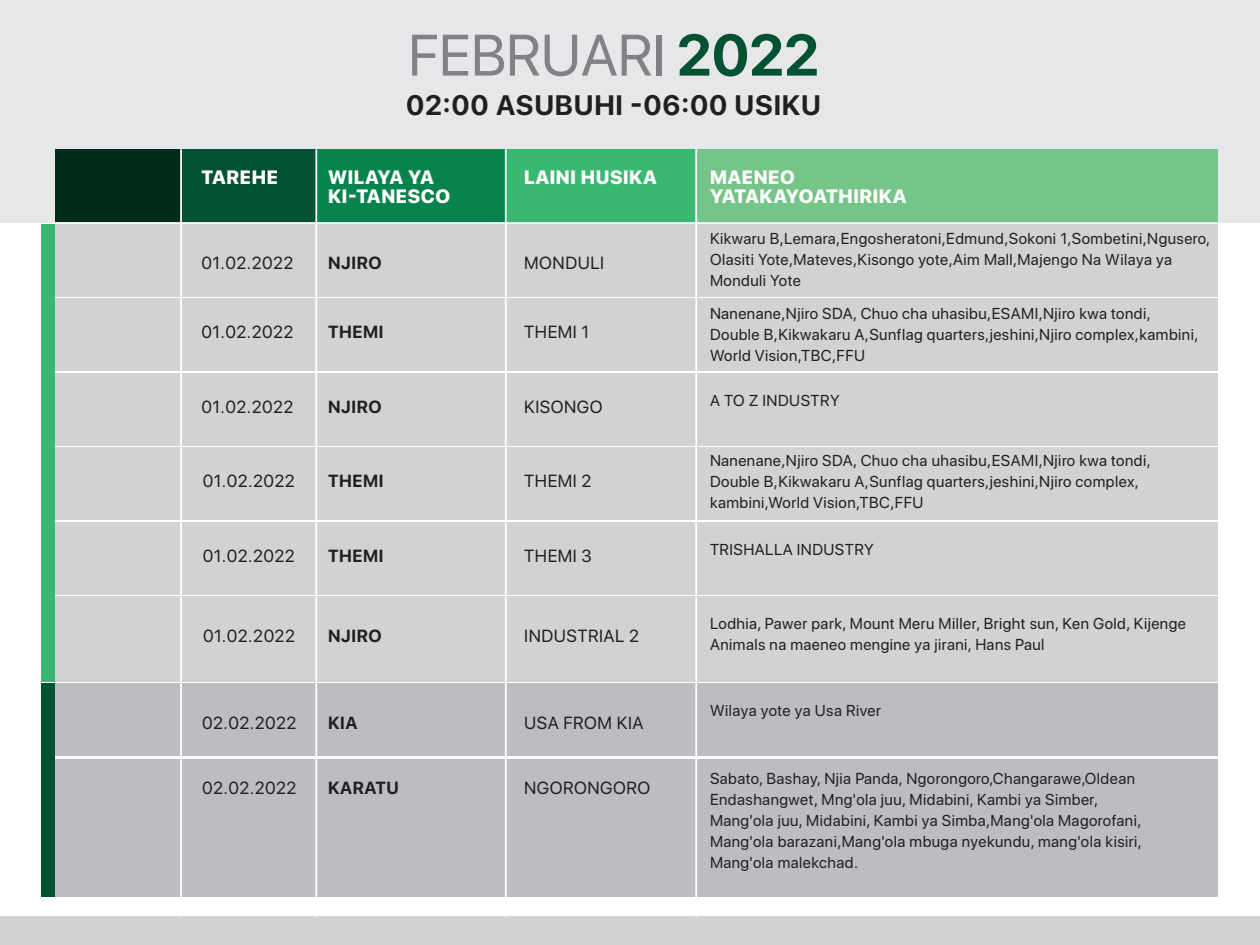
<style>
.page{position:relative;width:1260px;height:945px;background:#fff}
.page>*{position:absolute;margin:0;border:0;box-sizing:border-box;transform-origin:0 0}
.t1{font:58.1px "SF Pro Display";color:#808285}
.t2{font:700 28px "SF Pro Display";letter-spacing:.03em;color:#231f20}
.t3{font:800 19.25px/19.2px "SF Pro Display";letter-spacing:.03em;color:#fff}
.t4{font:17.5px "SF Pro Display";letter-spacing:.03em;color:#231f20}
.t5{font:700 17.5px "SF Pro Display";letter-spacing:.03em;color:#231f20}
.t6{font:15.75px/21px "SF Pro Display";letter-spacing:.03em;color:#231f20}
.s1{font-weight:700;color:#015230}
</style>
<div class="page">
<div style="left:0;top:0;width:1260px;height:222px;background:#e6e7e9"></div>
<div style="left:0;top:917px;width:1260px;height:28px;background:#d1d2d4"></div>
<div style="left:181px;top:149px;width:137px;height:73px;background:#015230"></div>
<div style="left:55px;top:149px;width:126px;height:73px;background:#012c18"></div>
<div style="left:55px;top:224px;width:1163px;height:73px;background:#d1d2d4"></div>
<div style="left:55px;top:298px;width:1163px;height:73px;background:#d1d2d4"></div>
<div style="left:55px;top:373px;width:1163px;height:73px;background:#d1d2d4"></div>
<div style="left:55px;top:447px;width:1163px;height:73px;background:#d1d2d4"></div>
<div style="left:55px;top:522px;width:1163px;height:73px;background:#d1d2d4"></div>
<div style="left:55px;top:596px;width:1163px;height:86px;background:#d1d2d4"></div>
<div style="left:55px;top:683px;width:1163px;height:73px;background:#bcbdc0"></div>
<div style="left:55px;top:759px;width:1163px;height:138px;background:#bcbdc0"></div>
<div style="left:506px;top:149px;width:190px;height:73px;background:#3ab771"></div>
<div style="left:696px;top:149px;width:522px;height:73px;background:#76c588"></div>
<div style="left:316px;top:149px;width:190px;height:73px;background:#07844d"></div>
<div style="left:41px;top:224px;width:14px;height:458px;background:#3ab771"></div>
<hr style="left:180px;top:149px;width:2px;height:768px;background:#fff">
<hr style="left:315px;top:149px;width:2px;height:768px;background:#fff">
<hr style="left:505px;top:149px;width:2px;height:768px;background:#fff">
<hr style="left:695px;top:149px;width:2px;height:768px;background:#fff">
<div style="left:41px;top:683px;width:14px;height:214px;background:#015230"></div>
<h1 class="t1" style="left:408px;top:10px;width:412px">FEBRUARI <span class="s1">2022</span></h1>
<p class="t3" style="left:202px;top:166px;width:78px">TAREHE</p>
<h2 class="t2" style="left:406px;top:88px;width:416px">02:00 ASUBUHI -06:00 USIKU</h2>
<p class="t3" style="left:328px;top:166px;width:123px">WILAYA YA<br>KI-TANESCO</p>
<p class="t3" style="left:524px;top:166px;width:134px">LAINI HUSIKA</p>
<p class="t3" style="left:710px;top:166px;width:198px">MAENEO<br>YATAKAYOATHIRIKA</p>
<p class="t4" style="left:202px;top:249px;width:93px">01.02.2022</p>
<p class="t5" style="left:328px;top:253px;width:55px">NJIRO</p>
<p class="t4" style="left:524px;top:249px;width:81px">MONDULI</p>
<p class="t4" style="left:202px;top:318px;width:93px">01.02.2022</p>
<p class="t5" style="left:328px;top:322px;width:57px">THEMI</p>
<p class="t4" style="left:524px;top:318px;width:67px">THEMI 1</p>
<p class="t4" style="left:202px;top:393px;width:93px">01.02.2022</p>
<p class="t5" style="left:328px;top:396px;width:55px">NJIRO</p>
<p class="t4" style="left:524px;top:393px;width:80px">KISONGO</p>
<p class="t4" style="left:203px;top:467px;width:93px">01.02.2022</p>
<p class="t5" style="left:328px;top:471px;width:57px">THEMI</p>
<p class="t4" style="left:524px;top:467px;width:69px">THEMI 2</p>
<p class="t4" style="left:203px;top:542px;width:93px">01.02.2022</p>
<p class="t5" style="left:328px;top:546px;width:57px">THEMI</p>
<p class="t4" style="left:524px;top:542px;width:69px">THEMI 3</p>
<p class="t6" style="left:710px;top:228px;width:502px">Kikwaru B,Lemara,Engosheratoni,Edmund,Sokoni 1,Sombetini,Ngusero,<br>Olasiti Yote,Mateves,Kisongo yote,Aim Mall,Majengo Na Wilaya ya<br>Monduli Yote</p>
<p class="t6" style="left:710px;top:303px;width:490px">Nanenane,Njiro SDA, Chuo cha uhasibu,ESAMI,Njiro kwa tondi,<br>Double B,Kikwakaru A,Sunflag quarters,jeshini,Njiro complex,kambini,<br>World Vision,TBC,FFU</p>
<p class="t6" style="left:710px;top:390px;width:131px">A TO Z INDUSTRY</p>
<p class="t6" style="left:710px;top:450px;width:442px">Nanenane,Njiro SDA, Chuo cha uhasibu,ESAMI,Njiro kwa tondi,<br>Double B,Kikwakaru A,Sunflag quarters,jeshini,Njiro complex, kambini,World Vision,TBC,FFU</p>
<p class="t6" style="left:710px;top:539px;width:165px">TRISHALLA INDUSTRY</p>
<p class="t4" style="left:203px;top:622px;width:93px">01.02.2022</p>
<p class="t5" style="left:328px;top:625px;width:55px">NJIRO</p>
<p class="t4" style="left:524px;top:622px;width:116px">INDUSTRIAL 2</p>
<p class="t6" style="left:710px;top:613px;width:477px">Lodhia, Pawer park, Mount Meru Miller, Bright sun, Ken Gold, Kijenge<br>Animals na maeneo mengine ya jirani, Hans Paul</p>
<p class="t4" style="left:202px;top:709px;width:96px">02.02.2022</p>
<p class="t5" style="left:328px;top:712px;width:31px">KIA</p>
<p class="t4" style="left:524px;top:709px;width:121px">USA FROM KIA</p>
<p class="t6" style="left:710px;top:700px;width:172px">Wilaya yote ya Usa River</p>
<p class="t4" style="left:202px;top:775px;width:96px">02.02.2022</p>
<p class="t5" style="left:328px;top:778px;width:72px">KARATU</p>
<p class="t4" style="left:524px;top:775px;width:128px">NGORONGORO</p>
<p class="t6" style="left:710px;top:768px;width:433px">Sabato, Bashay, Njia Panda, Ngorongoro,Changarawe,Oldean Endashangwet, Mng'ola juu, Midabini, Kambi ya Simber, Mang'ola juu, Midabini, Kambi ya Simba,Mang'ola Magorofani, Mang'ola barazani,Mang'ola mbuga nyekundu, mang'ola kisiri, Mang'ola malekchad.</p>
</div>
